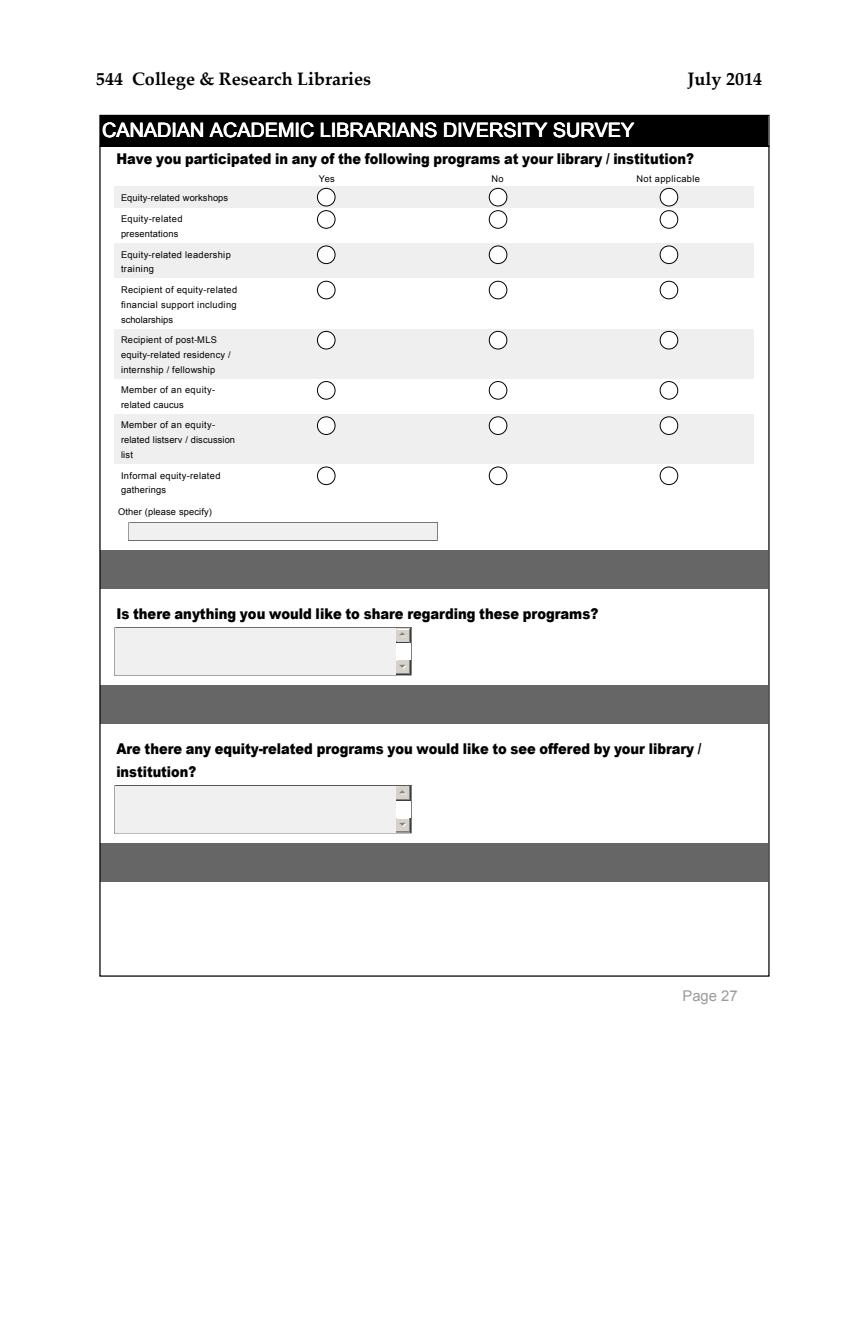
<style>
.page{position:relative;width:864px;height:1332px;background:#fff}
.page>*{position:absolute;margin:0;border:0;box-sizing:border-box;transform-origin:0 0}
.t1{font:19.8px "Arial";color:#fff}
.t2{font:700 18px "Palatino Linotype";color:#000}
.t3{font:900 14.8px/22.2px "Arial";color:#000;scale:.87 1}
.t4{font:900 14.8px "Arial";color:#000;scale:.88 1}
.t5{font:14.8px "Arial";color:#9b9b9b}
.t6{font:9.2px/14.8px "Arial";letter-spacing:.03em;color:#000}
.t7{font:9.2px/14.8px "Arial";letter-spacing:.01em;color:#000}
.s1{font-style:inherit}
</style>
<div class="page">
<div style="left:101px;top:116px;width:667px;height:30px;background:#000"></div>
<div style="left:99px;top:115px;width:671px;height:32px;border:1px solid #000"></div>
<div style="left:115px;top:186px;width:126px;height:22px;background:#efefef"></div>
<div style="left:241px;top:186px;width:172px;height:22px;background:#efefef"></div>
<div style="left:413px;top:186px;width:171px;height:22px;background:#efefef"></div>
<div style="left:584px;top:186px;width:170px;height:22px;background:#efefef"></div>
<div style="left:115px;top:244px;width:126px;height:35px;background:#efefef"></div>
<div style="left:241px;top:244px;width:172px;height:35px;background:#efefef"></div>
<div style="left:413px;top:244px;width:171px;height:35px;background:#efefef"></div>
<div style="left:584px;top:244px;width:170px;height:35px;background:#efefef"></div>
<div style="left:115px;top:329px;width:126px;height:50px;background:#efefef"></div>
<div style="left:241px;top:329px;width:172px;height:50px;background:#efefef"></div>
<div style="left:413px;top:329px;width:171px;height:50px;background:#efefef"></div>
<div style="left:584px;top:329px;width:170px;height:50px;background:#efefef"></div>
<div style="left:115px;top:415px;width:126px;height:50px;background:#efefef"></div>
<div style="left:241px;top:415px;width:172px;height:50px;background:#efefef"></div>
<div style="left:413px;top:415px;width:171px;height:50px;background:#efefef"></div>
<div style="left:584px;top:415px;width:170px;height:50px;background:#efefef"></div>
<div style="left:101px;top:550px;width:667px;height:38px;background:#666"></div>
<hr style="left:116px;top:627px;width:295px;height:1px;background:#545454">
<hr style="left:411px;top:628px;width:1px;height:46px;background:#545454">
<hr style="left:115px;top:675px;width:296px;height:1px;background:#545454">
<div style="left:115px;top:628px;width:281px;height:47px;background:#f0f0f0"></div>
<div style="left:101px;top:686px;width:667px;height:38px;background:#666"></div>
<hr style="left:116px;top:785px;width:295px;height:1px;background:#545454">
<hr style="left:411px;top:786px;width:1px;height:46px;background:#545454">
<hr style="left:115px;top:832px;width:296px;height:1px;background:#545454">
<div style="left:115px;top:786px;width:281px;height:46px;background:#f0f0f0"></div>
<div style="left:101px;top:844px;width:667px;height:38px;background:#666"></div>
<hr style="left:130px;top:522px;width:307px;height:1px;background:#545454">
<svg style="left:128px;top:523px;width:1px;height:17px"></svg>
<svg style="left:437px;top:523px;width:1px;height:16px"></svg>
<hr style="left:129px;top:540px;width:308px;height:1px;background:#545454">
<div style="left:129px;top:523px;width:308px;height:17px;background:#f0f0f0"></div>
<svg style="left:317px;top:188px;width:19px;height:41px"></svg>
<svg style="left:489px;top:188px;width:18px;height:41px"></svg>
<svg style="left:660px;top:188px;width:18px;height:41px"></svg>
<svg style="left:317px;top:245px;width:19px;height:19px"></svg>
<svg style="left:489px;top:245px;width:18px;height:19px"></svg>
<svg style="left:660px;top:245px;width:18px;height:19px"></svg>
<svg style="left:317px;top:281px;width:19px;height:18px"></svg>
<svg style="left:489px;top:281px;width:18px;height:18px"></svg>
<svg style="left:660px;top:281px;width:18px;height:18px"></svg>
<svg style="left:317px;top:331px;width:19px;height:18px"></svg>
<svg style="left:489px;top:331px;width:18px;height:18px"></svg>
<svg style="left:660px;top:331px;width:18px;height:18px"></svg>
<svg style="left:317px;top:381px;width:19px;height:19px"></svg>
<svg style="left:489px;top:381px;width:18px;height:19px"></svg>
<svg style="left:660px;top:381px;width:18px;height:19px"></svg>
<svg style="left:317px;top:416px;width:19px;height:19px"></svg>
<svg style="left:489px;top:416px;width:18px;height:19px"></svg>
<svg style="left:660px;top:416px;width:18px;height:19px"></svg>
<svg style="left:317px;top:467px;width:19px;height:18px"></svg>
<svg style="left:489px;top:467px;width:18px;height:18px"></svg>
<svg style="left:660px;top:467px;width:18px;height:18px"></svg>
<svg style="left:396px;top:628px;width:15px;height:15px"></svg>
<svg style="left:396px;top:660px;width:15px;height:15px"></svg>
<svg style="left:396px;top:786px;width:15px;height:15px"></svg>
<svg style="left:396px;top:818px;width:15px;height:15px"></svg>
<h2 class="t2" style="left:96px;top:66px;width:277px">544 College &amp; Research Libraries</h2>
<h2 class="t2" style="left:687px;top:66px;width:76px">July 2014</h2>
<h1 class="t1" style="left:102px;top:117px;width:534px">CANADIAN ACADEMIC LIBRARIANS DIVERSITY SURVEY</h1>
<h3 class="t3" style="left:116px;top:147px;width:665px">Have you participated in any of the following programs at your library / institution?</h3>
<p class="t6" style="left:121px;top:190px;width:109px">Equity<span class="s1">-</span>related workshops</p>
<p class="t6" style="left:121px;top:212px;width:63px">Equity<span class="s1">-</span>related presentations</p>
<p class="t6" style="left:121px;top:247px;width:111px">Equity<span class="s1">-</span>related leadership training</p>
<p class="t6" style="left:121px;top:282px;width:118px;text-align:justify">Recipient of equity<span class="s1">-</span>related financial support including scholarships</p>
<p class="t6" style="left:121px;top:332px;width:111px">Recipient of post-MLS equity<span class="s1">-</span>related residency / internship / fellowship</p>
<p class="t6" style="left:121px;top:383px;width:96px">Member of an equity&shy;related caucus</p>
<p class="t7" style="left:121px;top:418px;width:116px">Member of an equity&shy;related listserv / discussion list</p>
<p class="t6" style="left:121px;top:468px;width:101px">Informal equity<span class="s1">-</span>related gatherings</p>
<p class="t6" style="left:118px;top:504px;width:95px">Other (please specify)</p>
<p class="t6" style="left:319px;top:172px;width:17px">Yes</p>
<p class="t6" style="left:492px;top:172px;width:13px">No</p>
<p class="t6" style="left:636px;top:172px;width:65px">Not applicable</p>
<h3 class="t4" style="left:116px;top:603px;width:549px">Is there anything you would like to share regarding these programs?</h3>
<h3 class="t3" style="left:116px;top:738px;width:674px">Are there any equity-related programs you would like to see offered by your library / institution?</h3>
<h3 class="t5" style="left:682px;top:987px;width:57px">Page 27</h3>
</div>
